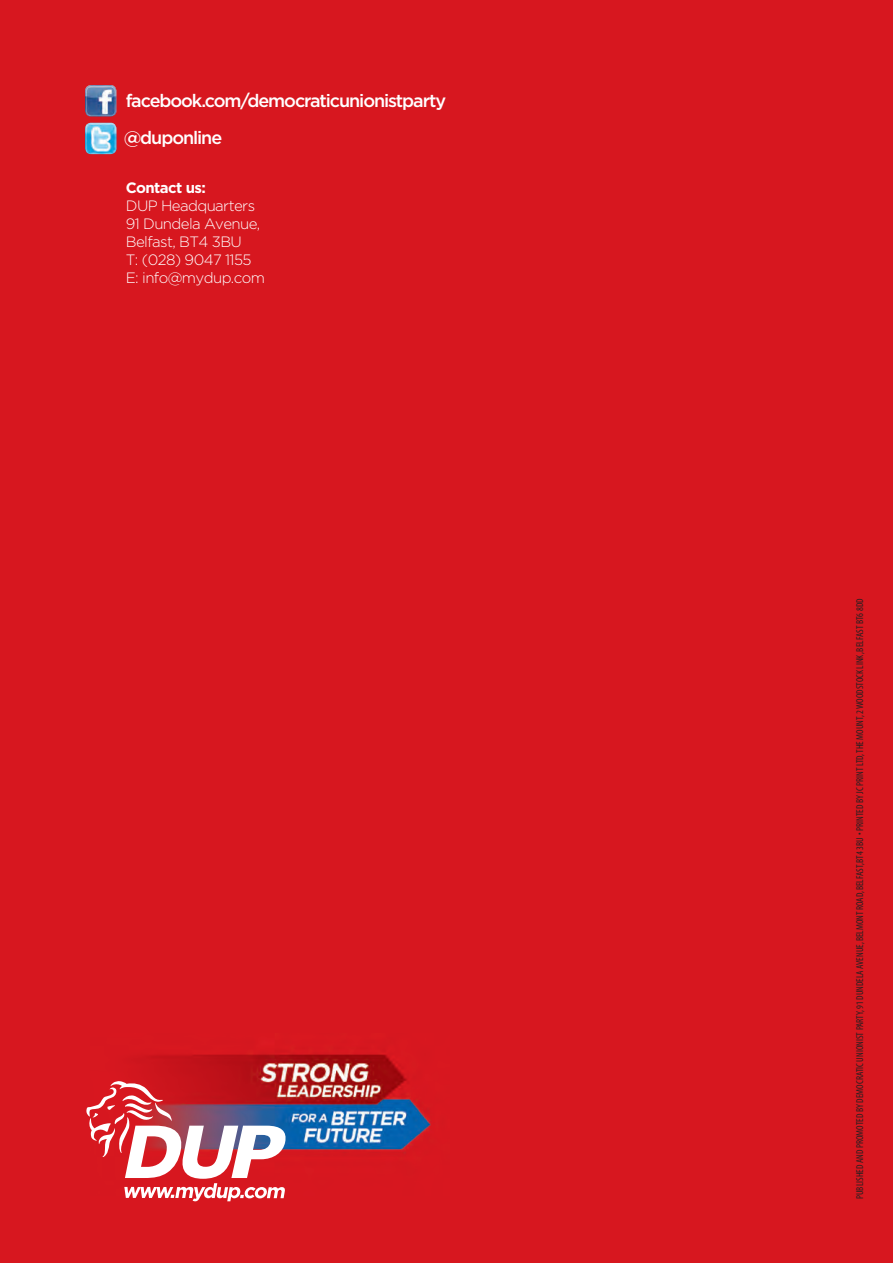
<style>
.page{position:relative;width:893px;height:1263px;background:#d7171f}
.page>*{position:absolute;margin:0;border:0;box-sizing:border-box;transform-origin:0 0}
.t1{font:500 18px "Gotham";letter-spacing:-.06em;color:#fff}
.t2{font:300 15px "Gotham";letter-spacing:-.04em;color:#fff}
.t3{font:700 15px "Gotham";letter-spacing:-.04em;color:#fff}
.t4{font:condensed 10.05px "Myriad";color:#231f20}
</style>
<div class="page">
<img style="left:140px;top:1054px;width:291px;height:100px">
<svg style="left:86px;top:1081px;width:200px;height:120px"></svg>
<img style="left:85px;top:85px;width:32px;height:32px">
<img style="left:85px;top:123px;width:32px;height:31px">
<p class="t1" style="left:126px;top:90px;width:322px">facebook.com/democraticunionistparty</p>
<p class="t1" style="left:124px;top:127px;width:100px">@duponline</p>
<p class="t3" style="left:126px;top:179px;width:81px">Contact us:</p>
<p class="t2" style="left:126px;top:197px;width:131px">DUP Headquarters</p>
<p class="t2" style="left:126px;top:215px;width:136px">91 Dundela Avenue,</p>
<p class="t2" style="left:126px;top:233px;width:118px">Belfast, BT4 3BU</p>
<p class="t2" style="left:126px;top:251px;width:127px">T: (028) 9047 1155</p>
<p class="t2" style="left:126px;top:269px;width:141px">E: info@mydup.com</p>
<p class="t4" style="left:855px;top:1199px;width:602px;rotate:-90deg">PUBLISHED AND PROMOTED BY DEMOCRATIC UNIONIST PARTY, 91 DUNDELA AVENUE, BELMONT ROAD, BELFAST, BT4 3BU • PRINTED BY JC PRINT LTD, THE MOUNT, 2 WOODSTOCK LINK, BELFAST BT6 8DD</p>
</div>
